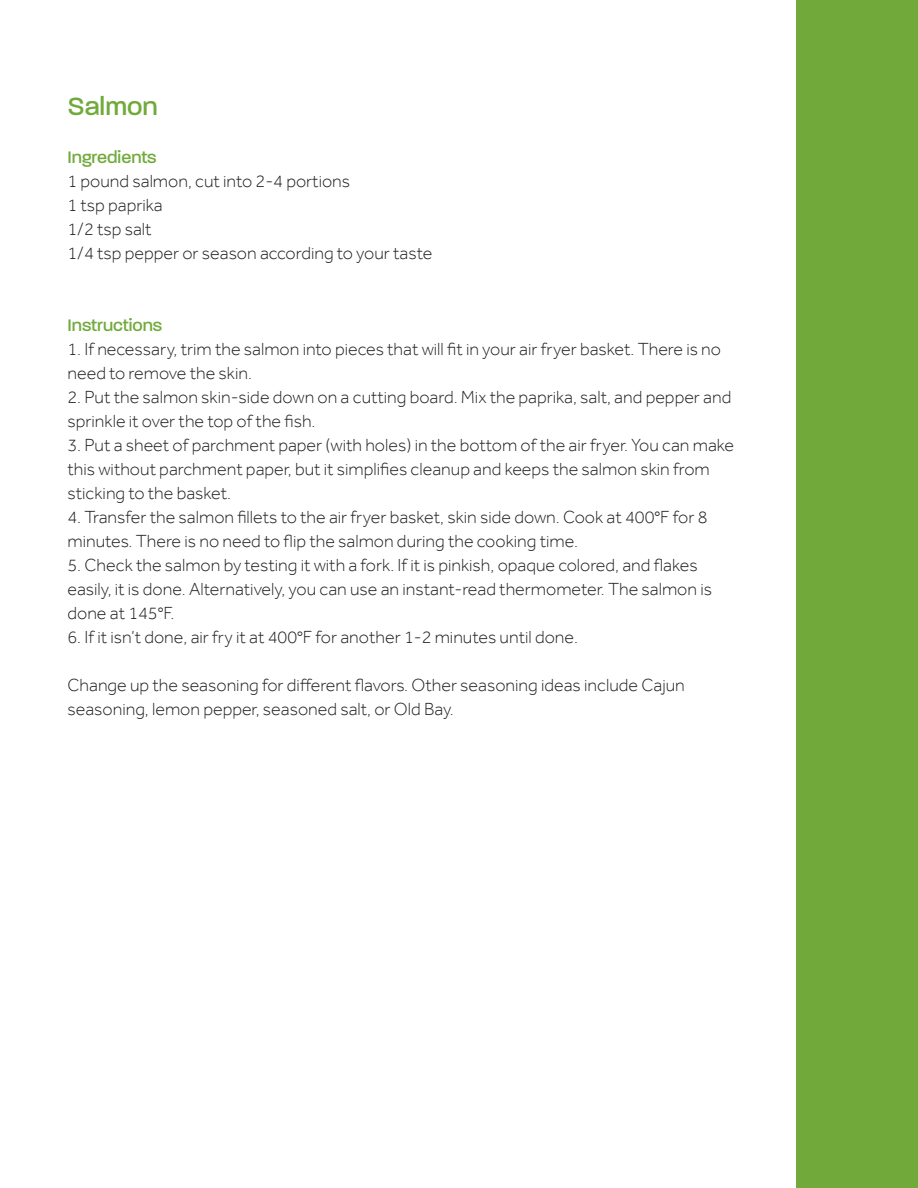
<style>
.page{position:relative;width:918px;height:1188px;background:#fff}
.page>*{position:absolute;margin:0;border:0;box-sizing:border-box;transform-origin:0 0}
.t1{font:500 27px "Paralucent";color:#71aa3b}
.t2{font:300 18px/24px "Effra";color:#231f20}
.t3{font:500 18px "Paralucent";color:#71aa3b}
</style>
<div class="page">
<div style="left:796px;top:0;width:122px;height:1188px;background:#71aa3b"></div>
<p class="t1" style="left:68px;top:90px;width:92px">Salmon</p>
<p class="t3" style="left:68px;top:146px;width:91px">Ingredients</p>
<p class="t2" style="left:68px;top:169px;width:284px">1 pound salmon, cut into 2-4 portions</p>
<p class="t2" style="left:68px;top:193px;width:97px">1 tsp paprika</p>
<p class="t2" style="left:68px;top:217px;width:86px">1/2 tsp salt</p>
<p class="t2" style="left:68px;top:241px;width:366px">1/4 tsp pepper or season according to your taste</p>
<p class="t3" style="left:68px;top:314px;width:96px">Instructions</p>
<p class="t2" style="left:68px;top:337px;width:655px">1. If necessary, trim the salmon into pieces that will fit in your air fryer basket. There is no need to remove the skin.</p>
<p class="t2" style="left:68px;top:385px;width:665px">2. Put the salmon skin-side down on a cutting board. Mix the paprika, salt, and pepper and sprinkle it over the top of the fish.</p>
<p class="t2" style="left:68px;top:433px;width:668px">3. Put a sheet of parchment paper (with holes) in the bottom of the air fryer. You can make this without parchment paper, but it simplifies cleanup and keeps the salmon skin from sticking to the basket.</p>
<p class="t2" style="left:68px;top:505px;width:642px">4. Transfer the salmon fillets to the air fryer basket, skin side down. Cook at 400°F for 8 minutes. There is no need to flip the salmon during the cooking time.</p>
<p class="t2" style="left:68px;top:553px;width:646px">5. Check the salmon by testing it with a fork. If it is pinkish, opaque colored, and flakes easily, it is done. Alternatively, you can use an instant-read thermometer. The salmon is done at 145°F.</p>
<p class="t2" style="left:68px;top:625px;width:512px">6. If it isn’t done, air fry it at 400°F for another 1-2 minutes until done.</p>
<p class="t2" style="left:68px;top:673px;width:619px">Change up the seasoning for different flavors. Other seasoning ideas include Cajun seasoning, lemon pepper, seasoned salt, or Old Bay.</p>
</div>
